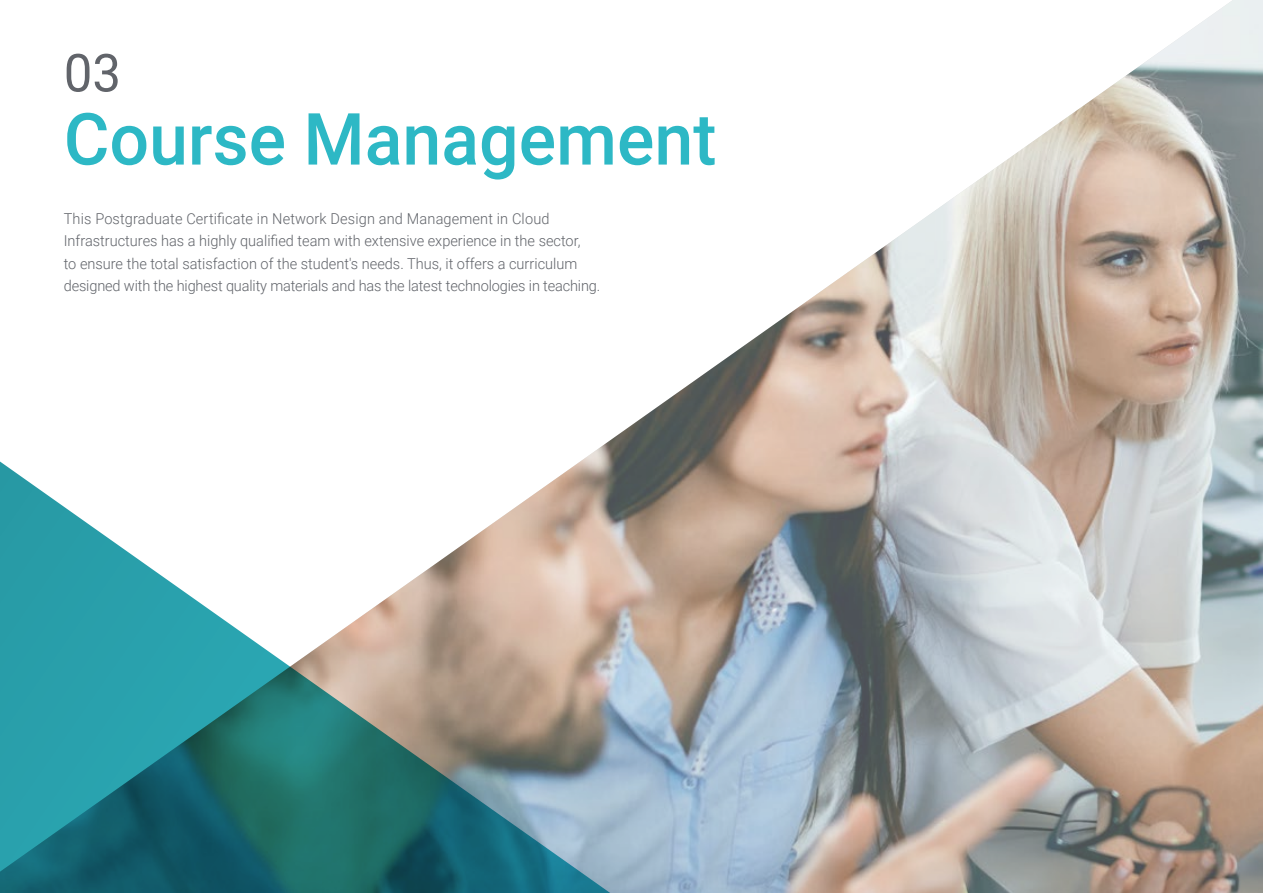
<style>
.page{position:relative;width:1263px;height:893px;background:#fff}
.page>*{position:absolute;margin:0;border:0;box-sizing:border-box;transform-origin:0 0}
.t1{font:500 72px "Roboto";color:#2db8c5}
.t2{font:52.5px "Roboto";color:#61646a}
.t3{font:300 15px/22.5px "Roboto";color:#61646a}
</style>
<div class="page">
<img style="left:602px;top:0;width:661px;height:893px">
<svg style="left:0;top:446px;width:640px;height:447px"></svg>
<h2 class="t2" style="left:64px;top:36px;width:59px">03</h2>
<h1 class="t1" style="left:64px;top:89px;width:654px">Course Management</h1>
<p class="t3" style="left:64px;top:207px;width:538px">This Postgraduate Certificate in Network Design and Management in Cloud Infrastructures has a highly qualified team with extensive experience in the sector,<br>to ensure the total satisfaction of the student's needs. Thus, it offers a curriculum designed with the highest quality materials and has the latest technologies in teaching.</p>
</div>
